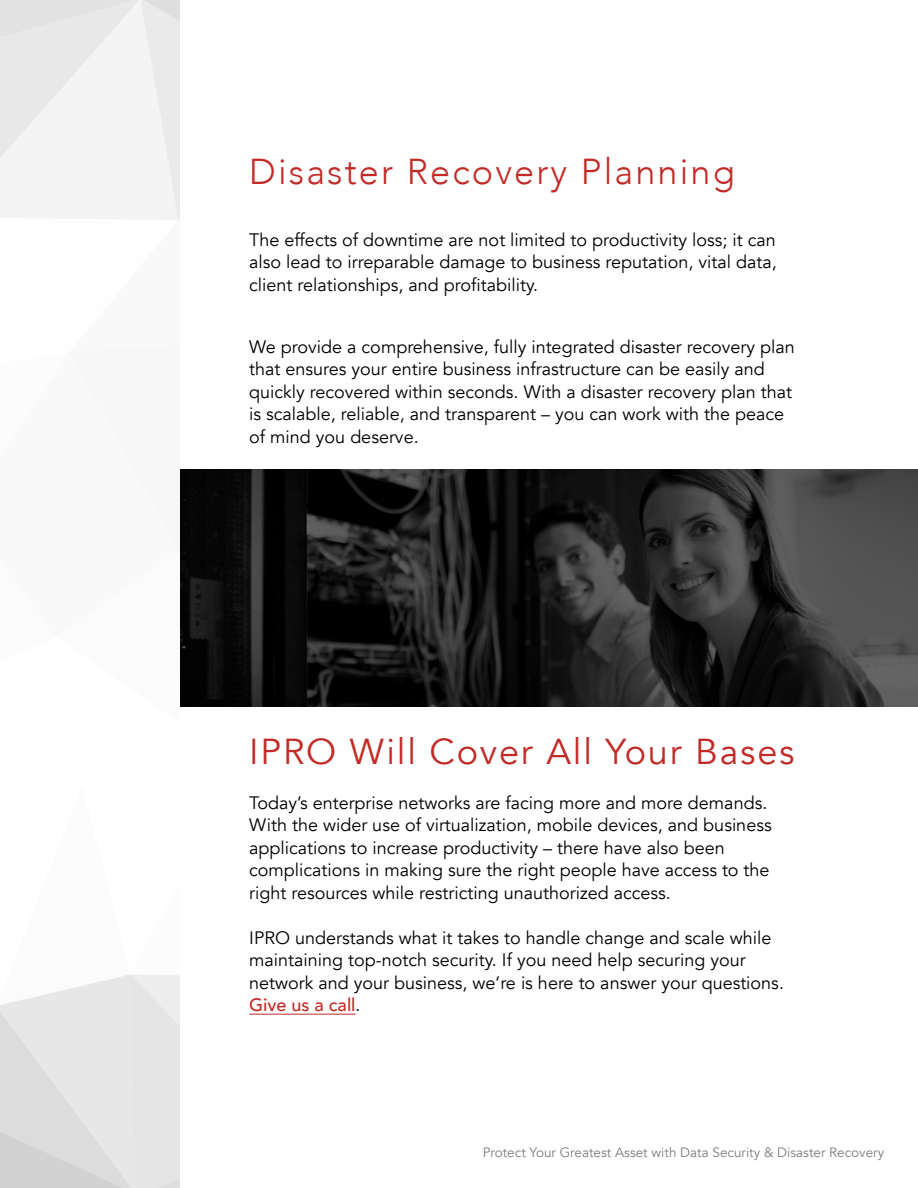
<style>
.page{position:relative;width:918px;height:1188px;background:#fff}
.page>*{position:absolute;margin:0;border:0;box-sizing:border-box;transform-origin:0 0}
.t1{font:36px "Avenir";letter-spacing:.05em;color:#c22a26}
.t2{font:300 36px "Avenir";letter-spacing:.06em;color:#c22a26}
.t3{font:18px/22.5px "Avenir";color:#000}
.t4{font:13.5px "Avenir";color:#7c7d7d}
.s1{font-weight:500;color:#c22a26}
</style>
<div class="page">
<hr style="left:249px;top:1014px;width:107px;height:1px;background:#c22a26">
<svg style="left:180px;top:469px;width:738px;height:238px;background:#242424"></svg>
<h1 class="t2" style="left:249px;top:150px;width:487px">Disaster Recovery Planning</h1>
<p class="t3" style="left:249px;top:228px;width:529px;text-align:justify">The effects of downtime are not limited to productivity loss; it can also lead to irreparable damage to business reputation, vital data, client relationships, and profitability.</p>
<p class="t3" style="left:249px;top:335px;width:547px">We provide a comprehensive, fully integrated disaster recovery plan that ensures your entire business infrastructure can be easily and quickly recovered within seconds. With a disaster recovery plan that is scalable, reliable, and transparent – you can work with the peace of mind you deserve.</p>
<h1 class="t1" style="left:249px;top:730px;width:547px">IPRO Will Cover All Your Bases</h1>
<p class="t3" style="left:249px;top:792px;width:524px">Today’s enterprise networks are facing more and more demands.<br>With the wider use of virtualization, mobile devices, and business applications to increase productivity – there have also been complications in making sure the right people have access to the right resources while restricting unauthorized access.</p>
<p class="t3" style="left:249px;top:927px;width:536px">IPRO understands what it takes to handle change and scale while maintaining top-notch security. If you need help securing your network and your business, we’re is here to answer your questions.<br><span class="s1">Give us a call</span>.</p>
<p class="t4" style="left:483px;top:1144px;width:403px">Protect Your Greatest Asset with Data Security &amp; Disaster Recovery</p>
</div>
